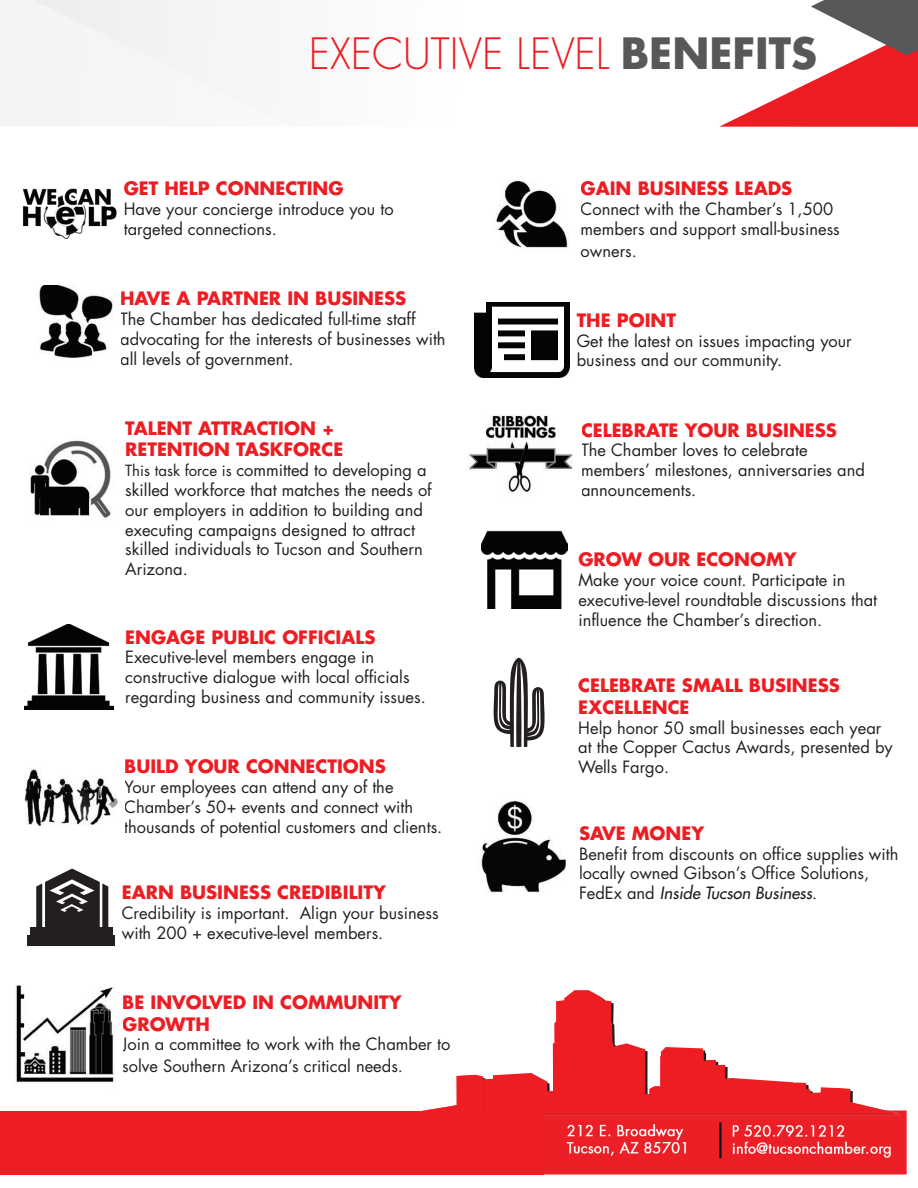
<style>
.page{position:relative;width:918px;height:1188px;background:#fff}
.page>*{position:absolute;margin:0;border:0;box-sizing:border-box;transform-origin:0 0}
.t1{font:300 42px "Futura Std";color:#ee1d23}
.t2{font:700 18px/21.6px "Futura";color:#ee1d23}
.t3{font:16.5px/19.8px "Futura";color:#231f20}
.s1{font-family:"Futura";font-weight:700;color:#57585a}
.s2{font-size:15px}
.s3{font-style:italic}
</style>
<div class="page">
<svg style="left:421px;top:990px;width:388px;height:121px"></svg>
<img style="left:544px;top:1110px;width:363px;height:64px">
<img style="left:547px;top:1110px;width:353px;height:6px">
<img style="left:495px;top:1087px;width:49px;height:24px">
<img style="left:544px;top:1087px;width:355px;height:27px">
<div style="left:0;top:1111px;width:544px;height:63px;background:#ee1d23"></div>
<div style="left:0;top:0;width:234px;height:126px;background:#f3f4f4"></div>
<svg style="left:719px;top:0;width:199px;height:127px"></svg>
<img style="left:22px;top:188px;width:95px;height:51px">
<img style="left:480px;top:800px;width:86px;height:93px">
<img style="left:39px;top:285px;width:74px;height:73px">
<img style="left:475px;top:303px;width:94px;height:75px">
<img style="left:469px;top:415px;width:104px;height:78px">
<img style="left:481px;top:530px;width:86px;height:79px">
<img style="left:16px;top:985px;width:99px;height:98px">
<img style="left:496px;top:180px;width:72px;height:68px">
<svg style="left:36px;top:869px;width:72px;height:58px"></svg>
<div style="left:30px;top:927px;width:83px;height:11px;background:#231f20"></div>
<div style="left:27px;top:935px;width:88px;height:11px;background:#231f20"></div>
<img style="left:24px;top:769px;width:95px;height:58px">
<img style="left:24px;top:624px;width:90px;height:86px">
<svg style="left:493px;top:658px;width:52px;height:89px"></svg>
<img style="left:30px;top:440px;width:82px;height:79px">
<h1 class="t1" style="left:309px;top:28px;width:510px">EXECUTIVE LEVEL <span class="s1">BENEFITS</span></h1>
<p class="t2" style="left:124px;top:178px;width:221px">GET HELP CONNECTING</p>
<p class="t3" style="left:124px;top:199px;width:271px">Have your concierge introduce you to targeted connections.</p>
<p class="t2" style="left:120px;top:287px;width:288px">HAVE A PARTNER IN BUSINESS</p>
<p class="t3" style="left:120px;top:309px;width:327px">The Chamber has dedicated full-time staff advocating for the interests of businesses with all levels of government.</p>
<p class="t2" style="left:125px;top:417px;width:219px">TALENT ATTRACTION +<br>RETENTION TASKFORCE</p>
<p class="t3" style="left:125px;top:460px;width:308px"><span class="s2">This task force is</span> committed to developing a skilled workforce that matches the needs of our employers in addition to building and executing campaigns designed to attract skilled individuals to Tucson and Southern Arizona.</p>
<p class="t2" style="left:125px;top:626px;width:252px">ENGAGE PUBLIC OFFICIALS</p>
<p class="t3" style="left:125px;top:648px;width:302px">Executive-level members engage in constructive dialogue with local officials regarding business and community issues.</p>
<p class="t2" style="left:124px;top:755px;width:263px">BUILD YOUR CONNECTIONS</p>
<p class="t3" style="left:124px;top:777px;width:320px">Your employees can attend any of the<br>Chamber’s 50+ events and connect with thousands of potential customers and clients.</p>
<p class="t2" style="left:122px;top:881px;width:266px">EARN BUSINESS CREDIBILITY</p>
<p class="t3" style="left:122px;top:903px;width:318px">Credibility is important. Align your business with 200 + executive-level members.</p>
<p class="t2" style="left:122px;top:991px;width:281px">BE INVOLVED IN COMMUNITY<br>GROWTH</p>
<p class="t3" style="left:122px;top:1034px;width:330px;line-height:21.6px">Join a committee to work with the Chamber to solve Southern Arizona’s critical needs.</p>
<p class="t2" style="left:581px;top:178px;width:213px">GAIN BUSINESS LEADS</p>
<p class="t3" style="left:581px;top:199px;width:261px">Connect with the Chamber’s 1,500 members and support small-business</p>
<p class="t3" style="left:581px;top:241px;width:58px">owners.</p>
<p class="t2" style="left:577px;top:309px;width:101px">THE POINT</p>
<p class="t3" style="left:577px;top:331px;width:277px">Get the latest on issues impacting your business and our community.</p>
<p class="t2" style="left:581px;top:419px;width:257px">CELEBRATE YOUR BUSINESS</p>
<p class="t3" style="left:581px;top:441px;width:286px">The Chamber loves to celebrate members’ milestones, anniversaries and announcements.</p>
<p class="t2" style="left:578px;top:548px;width:220px">GROW OUR ECONOMY</p>
<p class="t3" style="left:578px;top:570px;width:300px">Make your voice count. Participate in executive-level roundtable discussions that influence the Chamber’s direction.</p>
<p class="t2" style="left:578px;top:674px;width:263px">CELEBRATE SMALL BUSINESS<br>EXCELLENCE</p>
<p class="t3" style="left:578px;top:718px;width:316px">Help honor 50 small businesses each year at the Copper Cactus Awards, presented by<br>Wells Fargo.</p>
<p class="t2" style="left:579px;top:822px;width:127px">SAVE MONEY</p>
<p class="t3" style="left:579px;top:844px;width:321px">Benefit from discounts on office supplies with locally owned Gibson’s Office Solutions,<br>FedEx and <span class="s3">Inside Tucson Business</span>.</p>
</div>
